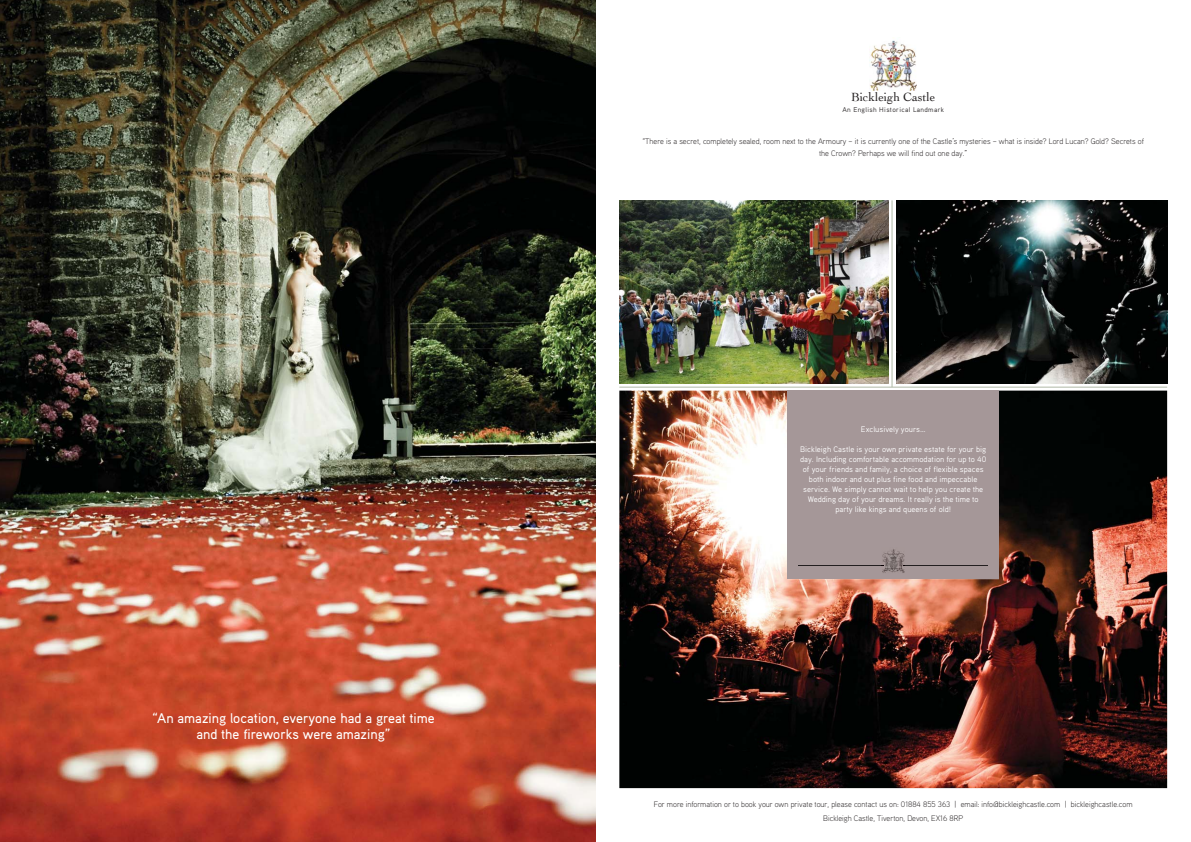
<style>
.page{position:relative;width:1191px;height:842px;background:#fff}
.page>*{position:absolute;margin:0;border:0;box-sizing:border-box;transform-origin:0 0}
.t1{font:14px/16px "Aaux Pro Medium OSF";color:#fff;text-align:center}
.t2{font:12.5px "Cochin";color:#231f20}
.t3{font:300 8px/12px "Aaux Pro";color:#231f20;text-align:center}
.t4{font:8px/10px "Aaux Pro";color:#fff;text-align:center}
.t5{font:6.8px "Aaux Pro";letter-spacing:.05em;color:#231f20}
</style>
<div class="page">
<img style="left:0;top:0;width:595px;height:842px">
<img style="left:619px;top:391px;width:548px;height:397px">
<img style="left:619px;top:200px;width:269px;height:184px">
<img style="left:896px;top:200px;width:271px;height:184px">
<div style="left:787px;top:391px;width:212px;height:188px;background:#a59798"></div>
<img style="left:870px;top:40px;width:46px;height:51px">
<hr style="left:619px;top:387px;width:548px;height:1px;background:#afb9a6">
<hr style="left:891px;top:200px;width:1px;height:187px;background:#afb9a6">
<hr style="left:799px;top:566px;width:84px;height:1px;background:#231f20">
<hr style="left:903px;top:566px;width:84px;height:1px;background:#231f20">
<img style="left:882px;top:549px;width:22px;height:24px">
<h1 class="t1" style="left:152px;top:710px;width:284px">“An amazing location, everyone had a great time and the fireworks were amazing”</h1>
<h2 class="t2" style="left:851px;top:90px;width:86px">Bickleigh Castle</h2>
<p class="t5" style="left:842px;top:105px;width:103px">An English Historical Landmark</p>
<p class="t3" style="left:642px;top:135px;width:503px">“There is a secret, completely sealed, room next to the Armoury – it is currently one of the Castle’s mysteries – what is inside? Lord Lucan? Gold? Secrets of the Crown? Perhaps we will find out one day.”</p>
<p class="t4" style="left:861px;top:424px;width:66px">Exclusively yours…</p>
<p class="t4" style="left:800px;top:444px;width:188px">Bickleigh Castle is your own private estate for your big day. Including comfortable accommodation for up to 40 of your friends and family, a choice of flexible spaces both indoor and out plus fine food and impeccable service. We simply cannot wait to help you create the Wedding day of your dreams. It really is the time to party like kings and queens of old!</p>
<p class="t3" style="left:654px;top:797px;width:480px;line-height:14px">For more information or to book your own private tour, please contact us on: 01884 855 363 | email: info@bickleighcastle.com | bickleighcastle.com<br>Bickleigh Castle, Tiverton, Devon, EX16 8RP</p>
</div>
